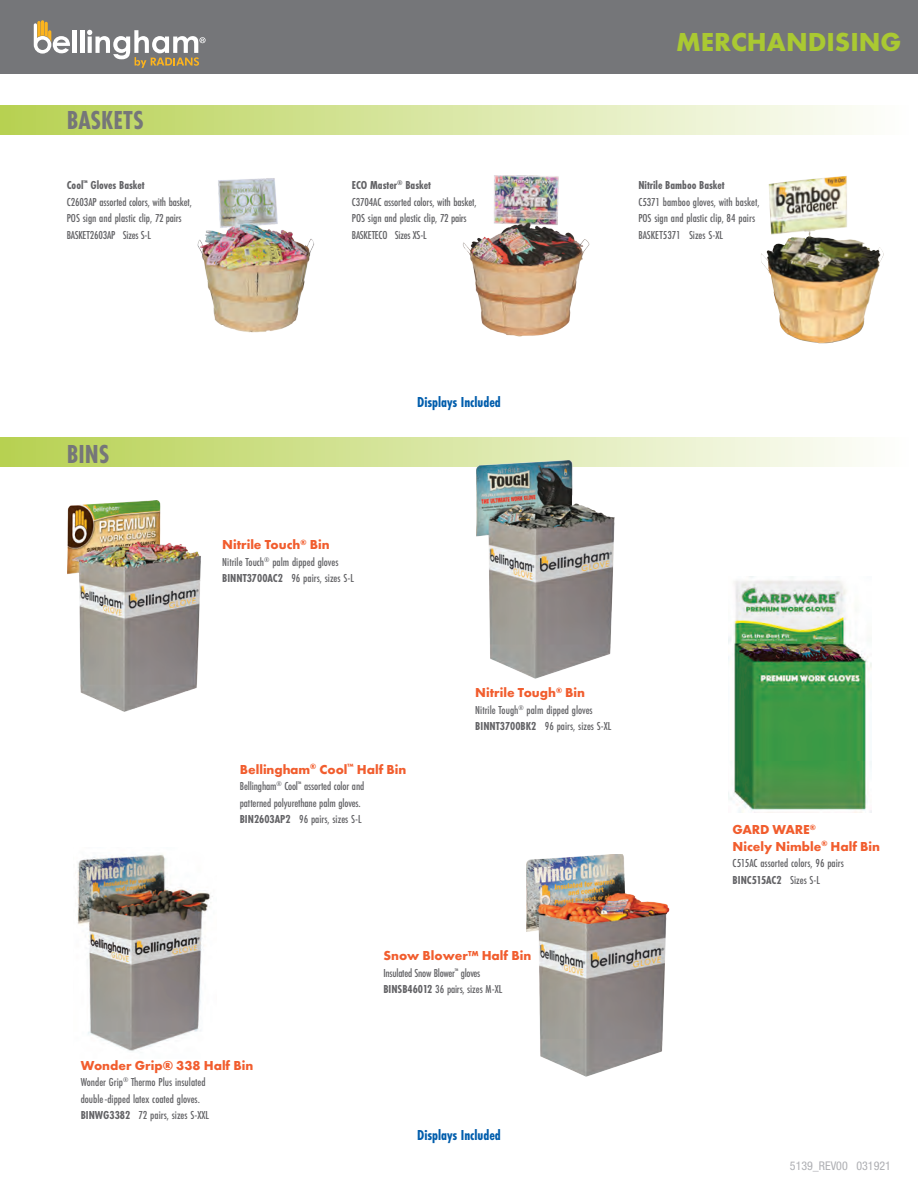
<style>
.page{position:relative;width:918px;height:1188px;background:#fff}
.page>*{position:absolute;margin:0;border:0;box-sizing:border-box;transform-origin:0 0}
.body_copy_product_de{font:700 27px "Futura PT";color:#aac932}
.t1{font:700 27px "Futura PT Cond";color:#757679}
.t2{font:700 15px "Futura PT Cond";color:#015dac}
.t3{font:700 13.5px "Futura PT";color:#f15d2e}
.t4{font:500 12px/16.5px "Futura PT Cond";color:#636366}
.t5{font:700 12px "Futura PT Cond";color:#636366}
.t6{font:500 12px "Futura PT Cond";letter-spacing:-.02em;color:#636366}
.t7{font:condensed 12px "Helvetica Neue LT Std";color:#aeafb3}
.s1{font-weight:700}
.s2{font-weight:500}
</style>
<div class="page">
<div style="left:0;top:0;width:918px;height:73px;background:#757679"></div>
<div style="left:0;top:105px;width:909px;height:30px;background:linear-gradient(to right,#b7d151,#fefefe)"></div>
<div style="left:0;top:438px;width:909px;height:29px;background:linear-gradient(to right,#b7d151,#fefefe)"></div>
<svg style="left:34px;top:20px;width:36px;height:34px"></svg>
<hr style="left:73px;top:30px;width:4px;height:23px;background:#fff">
<hr style="left:80px;top:30px;width:4px;height:23px;background:#fff">
<svg style="left:87px;top:30px;width:119px;height:38px"></svg>
<img style="left:197px;top:178px;width:117px;height:155px">
<img style="left:761px;top:184px;width:123px;height:160px">
<img style="left:463px;top:175px;width:127px;height:162px">
<img style="left:68px;top:500px;width:133px;height:212px">
<img style="left:77px;top:854px;width:136px;height:197px">
<img style="left:477px;top:460px;width:148px;height:219px">
<img style="left:527px;top:855px;width:143px;height:222px">
<img style="left:728px;top:577px;width:143px;height:235px">
<p class="t1" style="left:67px;top:104px;width:78px">BASKETS</p>
<p class="t5" style="left:67px;top:178px;width:79px">Cool<sup>™</sup> Gloves Basket</p>
<p class="t4" style="left:67px;top:194px;width:127px">C2603AP assorted colors, with basket,<br>POS sign and plastic clip, 72 pairs</p>
<p class="t6" style="left:67px;top:228px;width:86px">BASKET2603AP Sizes S-L</p>
<p class="t5" style="left:352px;top:178px;width:81px">ECO Master<sup>®</sup> Basket</p>
<p class="t4" style="left:352px;top:193px;width:126px">C3704AC assorted colors, with basket,</p>
<p class="t4" style="left:352px;top:210px;width:116px">POS sign and plastic clip, 72 pairs</p>
<p class="t6" style="left:352px;top:227px;width:76px">BASKETECO Sizes XS-L</p>
<p class="body_copy_product_de" style="left:676px;top:25px;width:227px">MERCHANDISING</p>
<p class="t5" style="left:638px;top:178px;width:88px">Nitrile Bamboo Basket</p>
<p class="t4" style="left:638px;top:193px;width:123px">C5371 bamboo gloves, with basket,</p>
<p class="t4" style="left:638px;top:210px;width:118px">POS sign and plastic clip, 84 pairs</p>
<p class="t4" style="left:638px;top:226px;width:86px">BASKET5371 Sizes S-XL</p>
<p class="t1" style="left:67px;top:438px;width:44px">BINS</p>
<p class="t2" style="left:417px;top:393px;width:85px">Displays Included</p>
<p class="t3" style="left:222px;top:536px;width:109px">Nitrile Touch<sup>®</sup> Bin</p>
<p class="t4" style="left:222px;top:554px;width:118px">Nitrile Touch<sup>®</sup> palm dipped gloves</p>
<p class="t4" style="left:222px;top:570px;width:133px"><span class="s1">BINNT3700AC2</span> 96 pairs, sizes S-L</p>
<p class="t3" style="left:240px;top:761px;width:168px">Bellingham<sup>®</sup> Cool<sup>™</sup> Half Bin</p>
<p class="t4" style="left:240px;top:778px;width:126px">Bellingham<sup>®</sup> Cool<sup>™</sup> assorted color and patterned polyurethane palm gloves.</p>
<p class="t4" style="left:240px;top:811px;width:123px"><span class="s1">BIN2603AP2</span> 96 pairs, sizes S-L</p>
<p class="t3" style="left:475px;top:684px;width:111px">Nitrile Tough<sup>®</sup> Bin</p>
<p class="t4" style="left:475px;top:702px;width:119px">Nitrile Tough<sup>®</sup> palm dipped gloves</p>
<p class="t4" style="left:475px;top:718px;width:138px"><span class="s1">BINNT3700BK2</span> 96 pairs, sizes S-XL</p>
<p class="t3" style="left:383px;top:947px;width:149px">Snow Blower™ Half Bin</p>
<p class="t6" style="left:383px;top:966px;width:99px">Insulated Snow Blower<sup>™</sup> gloves</p>
<p class="t4" style="left:383px;top:981px;width:120px"><span class="s1">BINSB46012</span> 36 pairs, sizes M-XL</p>
<p class="t3" style="left:81px;top:1056px;width:174px">Wonder Grip® 338 Half Bin</p>
<p class="t4" style="left:81px;top:1074px;width:126px">Wonder Grip<sup>®</sup> Thermo Plus insulated</p>
<p class="t4" style="left:81px;top:1090px;width:121px">double-dipped latex coated gloves.</p>
<p class="t4" style="left:81px;top:1107px;width:130px"><span class="s1">BINWG3382</span> 72 pairs, sizes S-XXL</p>
<p class="t2" style="left:417px;top:1127px;width:85px">Displays Included</p>
<p class="t3" style="left:733px;top:821px;width:85px">GARD WARE<sup>®</sup></p>
<p class="t3" style="left:733px;top:838px;width:149px">Nicely Nimble<sup>®</sup> Half Bin</p>
<p class="t4" style="left:733px;top:855px;width:113px">C515AC assorted colors, 96 pairs</p>
<p class="t5" style="left:733px;top:873px;width:89px">BINC515AC2 <span class="s2">Sizes S-L</span></p>
<p class="t7" style="left:790px;top:1159px;width:103px">5139_REV00 031921</p>
</div>
